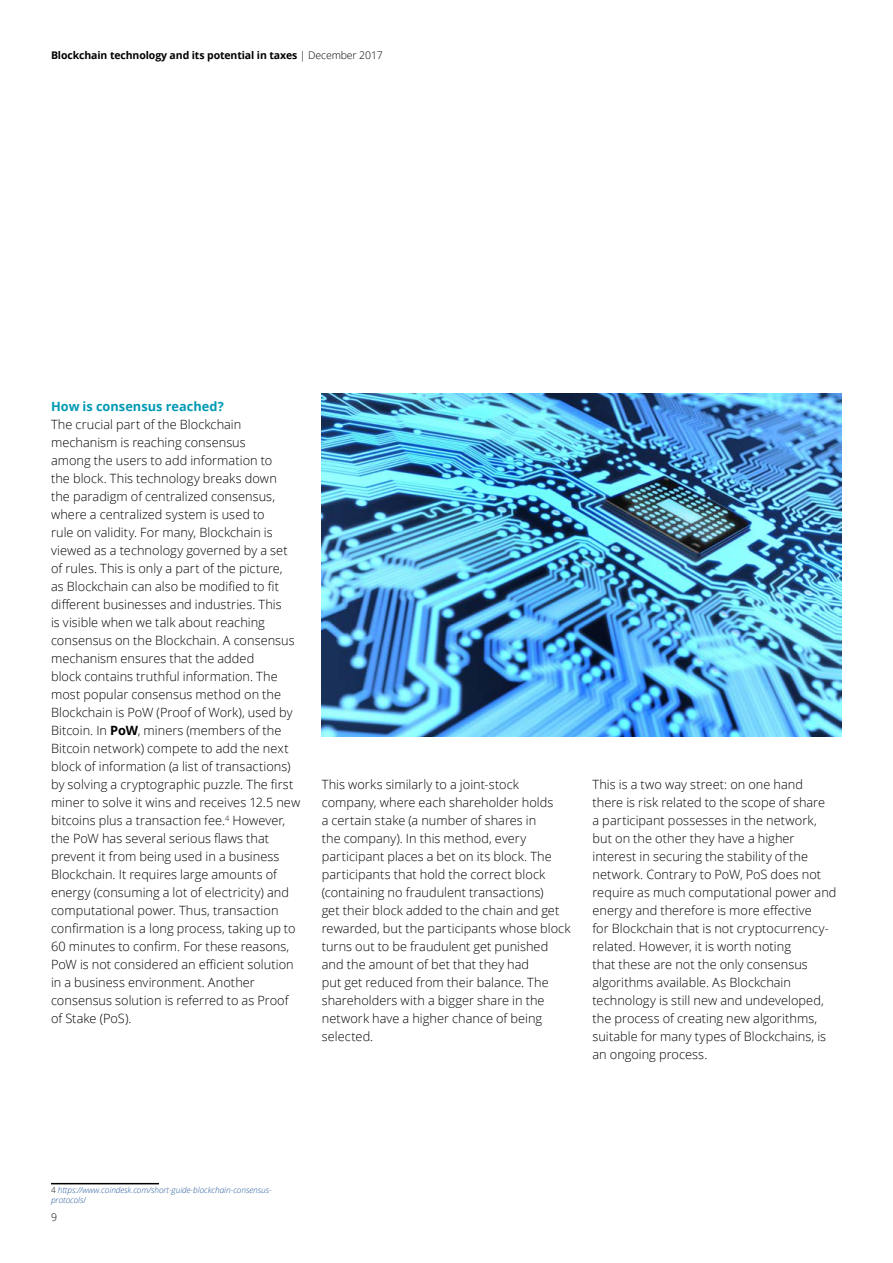
<style>
.page{position:relative;width:893px;height:1263px;background:#fff}
.page>*{position:absolute;margin:0;border:0;box-sizing:border-box;transform-origin:0 0}
.t1{font:300 12.75px/18px "Open Sans";letter-spacing:.005em;color:#000}
.t2{font:700 12.75px "Open Sans";letter-spacing:.005em;color:#0099b3}
.t3{font:700 10.5px "Open Sans";letter-spacing:-.01em;color:#000}
.t4{font:300 10.5px "Open Sans";color:#000}
.t5{font:italic 300 8.25px/9.8px "Open Sans";color:#245a9c}
.s1{font-weight:300}
.s2{font-weight:700}
.s3{font-style:normal;color:#000}
.s4{font-style:normal}
</style>
<div class="page">
<hr style="left:51px;top:1183px;width:108px;height:1px;background:#000">
<img style="left:322px;top:393px;width:520px;height:344px">
<p class="t3" style="left:51px;top:48px;width:333px">Blockchain technology and its potential in taxes <span class="s1">| December 2017</span></p>
<p class="t2" style="left:51px;top:398px;width:174px">How is consensus reached?</p>
<p class="t1" style="left:51px;top:415px;width:251px">The crucial part of the Blockchain mechanism is reaching consensus<br>among the users to add information to<br>the block. This technology breaks down<br>the paradigm of centralized consensus, where a centralized system is used to<br>rule on validity. For many, Blockchain is viewed as a technology governed by a set of rules. This is only a part of the picture,<br>as Blockchain can also be modified to fit different businesses and industries. This<br>is visible when we talk about reaching consensus on the Blockchain. A consensus mechanism ensures that the added<br>block contains truthful information. The most popular consensus method on the Blockchain is PoW (Proof of Work), used by Bitcoin. In <span class="s2">PoW</span>, miners (members of the Bitcoin network) compete to add the next block of information (a list of transactions) by solving a cryptographic puzzle. The first miner to solve it wins and receives 12.5 new bitcoins plus a transaction fee.<sup>4</sup> However, the PoW has several serious flaws that prevent it from being used in a business Blockchain. It requires large amounts of energy (consuming a lot of electricity) and computational power. Thus, transaction confirmation is a long process, taking up to 60 minutes to confirm. For these reasons, PoW is not considered an efficient solution in a business environment. Another consensus solution is referred to as Proof of Stake (PoS).</p>
<p class="t1" style="left:322px;top:775px;width:250px">This works similarly to a joint-stock company, where each shareholder holds<br>a certain stake (a number of shares in<br>the company). In this method, every participant places a bet on its block. The participants that hold the correct block (containing no fraudulent transactions)<br>get their block added to the chain and get rewarded, but the participants whose block turns out to be fraudulent get punished and the amount of bet that they had<br>put get reduced from their balance. The shareholders with a bigger share in the network have a higher chance of being selected.</p>
<p class="t1" style="left:592px;top:775px;width:246px">This is a two way street: on one hand there is risk related to the scope of share<br>a participant possesses in the network, but on the other they have a higher interest in securing the stability of the network. Contrary to PoW, PoS does not require as much computational power and energy and therefore is more effective<br>for Blockchain that is not cryptocurrency&shy;related. However, it is worth noting<br>that these are not the only consensus algorithms available. As Blockchain technology is still new and undeveloped, the process of creating new algorithms, suitable for many types of Blockchains, is an ongoing process.</p>
<p class="t5" style="left:51px;top:1185px;width:222px"><span class="s3">4</span> https://www.coindesk.com/short-guide-blockchain-consensus&shy;protocols<span class="s4">/</span></p>
<p class="t4" style="left:51px;top:1210px;width:7px">9</p>
</div>
